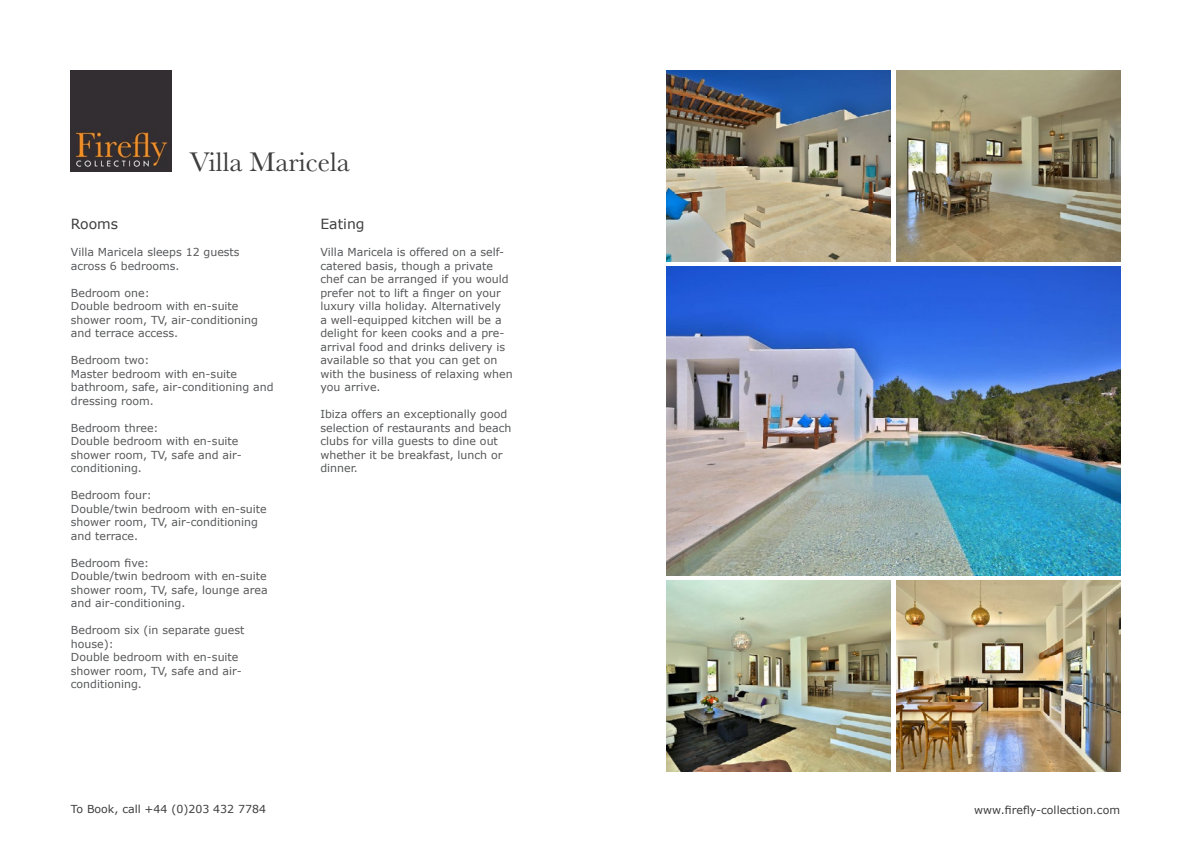
<style>
.page{position:relative;width:1191px;height:842px;background:#fff}
.page>*{position:absolute;margin:0;border:0;box-sizing:border-box;transform-origin:0 0}
.t1{font:28px "Baskerville";color:#3e3e3f}
.t2{font:14px "Verdana";color:#3e3e3f}
.t3{font:11px/13.5px "Verdana";color:#57585a}
.t4{font:11px "Verdana";color:#3e3e3f}
</style>
<div class="page">
<img style="left:71px;top:71px;width:101px;height:101px">
<img style="left:666px;top:267px;width:454px;height:308px">
<img style="left:896px;top:581px;width:224px;height:190px">
<img style="left:666px;top:581px;width:224px;height:190px">
<img style="left:666px;top:71px;width:224px;height:190px">
<img style="left:896px;top:71px;width:224px;height:190px">
<p class="t1" style="left:190px;top:145px;width:162px">Villa Maricela</p>
<p class="t2" style="left:71px;top:215px;width:49px">Rooms</p>
<p class="t3" style="left:71px;top:245px;width:170px">Villa Maricela sleeps 12 guests across 6 bedrooms.</p>
<p class="t3" style="left:71px;top:286px;width:80px">Bedroom one:</p>
<p class="t3" style="left:71px;top:299px;width:188px">Double bedroom with en-suite shower room, TV, air-conditioning and terrace access.</p>
<p class="t3" style="left:71px;top:353px;width:80px">Bedroom two:</p>
<p class="t3" style="left:71px;top:367px;width:204px">Master bedroom with en-suite bathroom, safe, air-conditioning and dressing room.</p>
<p class="t3" style="left:71px;top:421px;width:89px">Bedroom three:</p>
<p class="t3" style="left:71px;top:434px;width:172px">Double bedroom with en-suite shower room, TV, safe and air&shy;conditioning.</p>
<p class="t3" style="left:71px;top:488px;width:82px">Bedroom four:</p>
<p class="t3" style="left:71px;top:502px;width:197px">Double/twin bedroom with en-suite shower room, TV, air-conditioning and terrace.</p>
<p class="t3" style="left:71px;top:556px;width:80px">Bedroom five:</p>
<p class="t3" style="left:71px;top:569px;width:198px;text-align:justify">Double/twin bedroom with en-suite shower room, TV, safe, lounge area and air-conditioning.</p>
<p class="t3" style="left:71px;top:623px;width:175px">Bedroom six (in separate guest house):</p>
<p class="t3" style="left:71px;top:650px;width:172px">Double bedroom with en-suite shower room, TV, safe and air&shy;conditioning.</p>
<p class="t4" style="left:71px;top:802px;width:197px">To Book, call +44 (0)203 432 7784</p>
<p class="t2" style="left:320px;top:215px;width:46px">Eating</p>
<p class="t3" style="left:320px;top:245px;width:194px">Villa Maricela is offered on a self&shy;catered basis, though a private chef can be arranged if you would prefer not to lift a finger on your luxury villa holiday. Alternatively<br>a well-equipped kitchen will be a delight for keen cooks and a pre&shy;arrival food and drinks delivery is available so that you can get on with the business of relaxing when you arrive.</p>
<p class="t3" style="left:320px;top:407px;width:192px">Ibiza offers an exceptionally good selection of restaurants and beach clubs for villa guests to dine out whether it be breakfast, lunch or dinner.</p>
<p class="t4" style="left:974px;top:803px;width:147px">www.firefly-collection.com</p>
</div>
